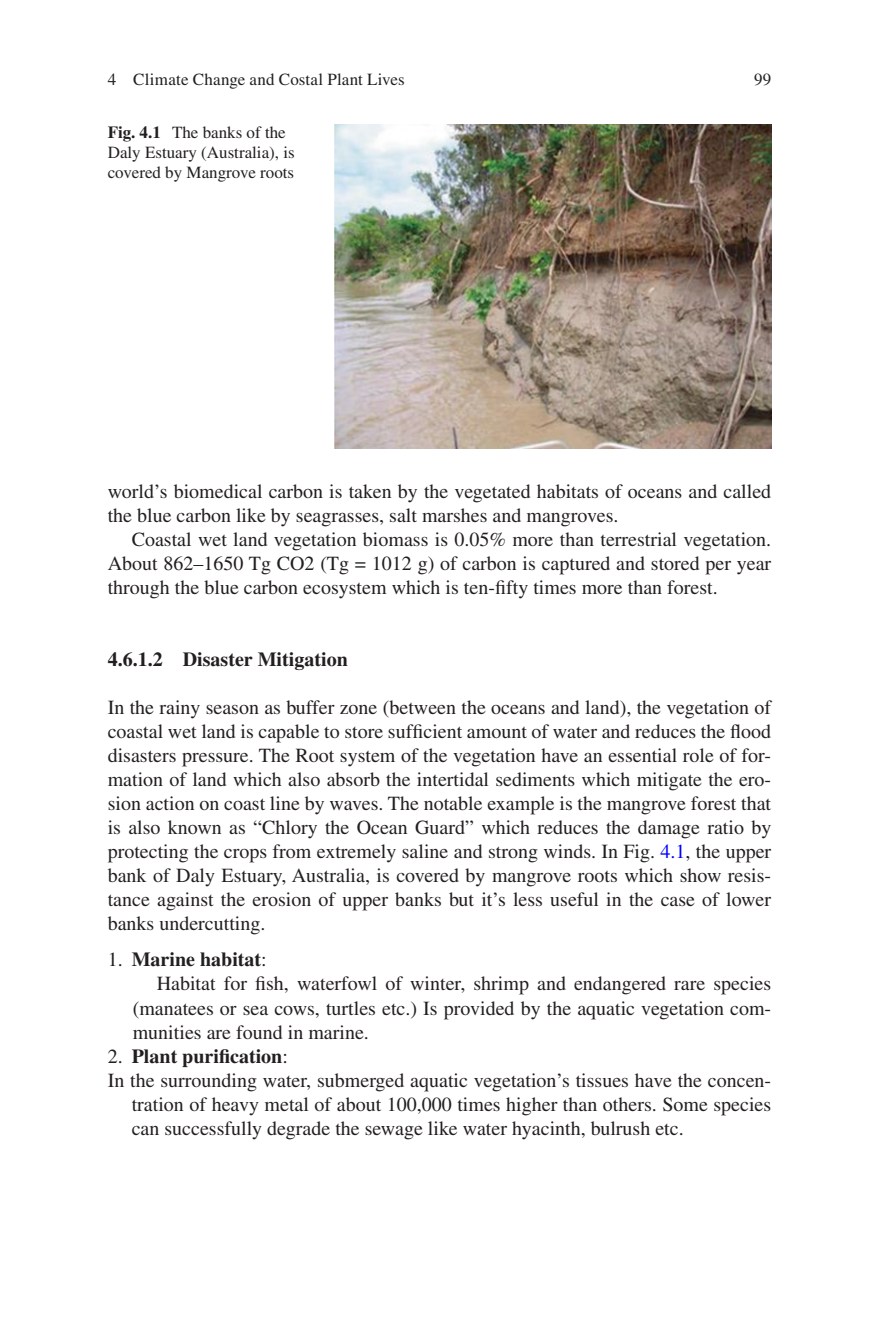
<style>
.page{position:relative;width:879px;height:1333px;background:#fff}
.page>*{position:absolute;margin:0;border:0;box-sizing:border-box;transform-origin:0 0}
.t1{font:20px/24px "Hmjkfy Glxynt Times LT Std";color:#231f20;text-align:justify}
.t2{font:700 20px "Ddkxjk Mqgqyn Times LT Std";color:#231f20}
.t3{font:17px/20px "Hmjkfy Glxynt Times LT Std";color:#231f20}
.s1{font-family:"Ddkxjk Mqgqyn Times LT Std";font-weight:700}
.s2{color:#00f}
.s3{font-family:"Hmjkfy Glxynt Times LT Std";font-weight:400}
</style>
<div class="page">
<img style="left:335px;top:124px;width:436px;height:324px">
<p class="t3" style="left:108px;top:69px;width:298px">4 Climate Change and Costal Plant Lives</p>
<p class="t3" style="left:108px;top:122px;width:188px"><span class="s1">Fig. 4.1</span> The banks of the<br>Daly Estuary (Australia), is covered by Mangrove roots</p>
<p class="t3" style="left:754px;top:69px;width:19px">99</p>
<p class="t1" style="left:108px;top:479px;width:665px">world’s biomedical carbon is taken by the vegetated habitats of oceans and called the blue carbon like by seagrasses, salt marshes and mangroves.</p>
<p class="t1" style="left:108px;top:527px;width:665px;text-indent:24px">Coastal wet land vegetation biomass is 0.05% more than terrestrial vegetation.<br>About 862–1650 Tg CO2 (Tg = 1012 g) of carbon is captured and stored per year through the blue carbon ecosystem which is ten-fifty times more than forest.</p>
<p class="t2" style="left:108px;top:647px;width:241px">4.6.1.2 Disaster Mitigation</p>
<p class="t1" style="left:108px;top:695px;width:665px">In the rainy season as buffer zone (between the oceans and land), the vegetation of coastal wet land is capable to store sufficient amount of water and reduces the flood disasters pressure. The Root system of the vegetation have an essential role of for&shy;mation of land which also absorb the intertidal sediments which mitigate the ero&shy;sion action on coast line by waves. The notable example is the mangrove forest that is also known as “Chlory the Ocean Guard” which reduces the damage ratio by protecting the crops from extremely saline and strong winds. In Fig. <span class="s2">4.1</span>, the upper bank of Daly Estuary, Australia, is covered by mangrove roots which show resis&shy;tance against the erosion of upper banks but it’s less useful in the case of lower banks undercutting.</p>
<p class="t2" style="left:108px;top:947px;width:160px"><span class="s3">1.</span> Marine habitat<span class="s3">:</span></p>
<p class="t1" style="left:133px;top:971px;width:640px;text-indent:24px">Habitat for fish, waterfowl of winter, shrimp and endangered rare species (manatees or sea cows, turtles etc.) Is provided by the aquatic vegetation com&shy;munities are found in marine.</p>
<p class="t2" style="left:108px;top:1043px;width:182px"><span class="s3">2.</span> Plant purification<span class="s3">:</span></p>
<p class="t1" style="left:132px;top:1067px;width:641px;text-indent:-24px">In the surrounding water, submerged aquatic vegetation’s tissues have the concen&shy;tration of heavy metal of about 100,000 times higher than others. Some species can successfully degrade the sewage like water hyacinth, bulrush etc.</p>
</div>
